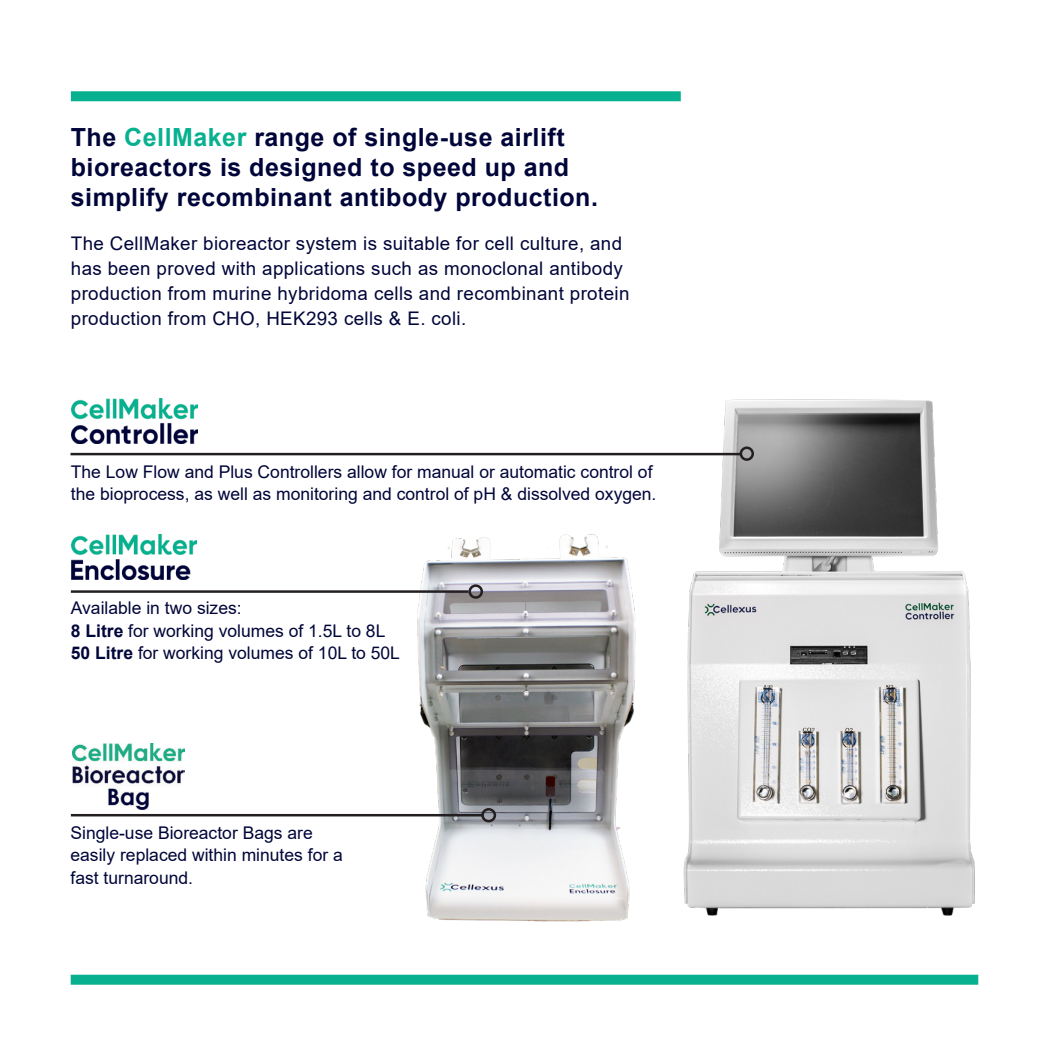
<style>
.page{position:relative;width:1049px;height:1049px;background:#fff}
.page>*{position:absolute;margin:0;border:0;box-sizing:border-box;transform-origin:0 0}
.t1{font:700 25px/30px "Arial";letter-spacing:.02em;color:#000539}
.t2{font:18.75px/25px "Arial";letter-spacing:.02em;color:#000539}
.t3{font:17.5px/22.5px "Arial";color:#000539}
.s1{color:#07b18f}
.s2{font-weight:700}
</style>
<div class="page">
<div style="left:71px;top:975px;width:907px;height:10px;background:#07b18f"></div>
<div style="left:71px;top:91px;width:610px;height:10px;background:#07b18f"></div>
<img style="left:398px;top:534px;width:238px;height:388px">
<img style="left:680px;top:399px;width:295px;height:517px">
<hr style="left:71px;top:453px;width:670px;height:2px;background:#231f20">
<hr style="left:71px;top:590px;width:397px;height:3px;background:#231f20">
<hr style="left:71px;top:814px;width:413px;height:2px;background:#231f20">
<div style="left:739px;top:446px;width:15px;height:15px;border:2px solid #231f20;border-radius:50%"></div>
<div style="left:468px;top:584px;width:15px;height:15px;border:2px solid #231f20;border-radius:50%"></div>
<div style="left:481px;top:808px;width:15px;height:14px;border:2px solid #231f20;border-radius:50%"></div>
<img style="left:72px;top:743px;width:112px;height:67px">
<img style="left:71px;top:535px;width:125px;height:45px">
<img style="left:71px;top:399px;width:127px;height:44px">
<p class="t1" style="left:71px;top:122px;width:529px">The <span class="s1">CellMaker</span> range of single-use airlift bioreactors is designed to speed up and simplify recombinant antibody production.</p>
<p class="t2" style="left:71px;top:231px;width:560px">The CellMaker bioreactor system is suitable for cell culture, and has been proved with applications such as monoclonal antibody production from murine hybridoma cells and recombinant protein production from CHO, HEK293 cells &amp; E. coli.</p>
<p class="t3" style="left:71px;top:460px;width:587px">The Low Flow and Plus Controllers allow for manual or automatic control of the bioprocess, as well as monitoring and control of pH &amp; dissolved oxygen.</p>
<p class="t3" style="left:71px;top:597px;width:172px">Available in two sizes:</p>
<p class="t3" style="left:71px;top:619px;width:316px"><span class="s2">8 Litre</span> for working volumes of 1.5L to 8L</p>
<p class="t3" style="left:71px;top:642px;width:331px"><span class="s2">50 Litre</span> for working volumes of 10L to 50L</p>
<p class="t3" style="left:71px;top:821px;width:274px">Single-use Bioreactor Bags are easily replaced within minutes for a fast turnaround.</p>
</div>
